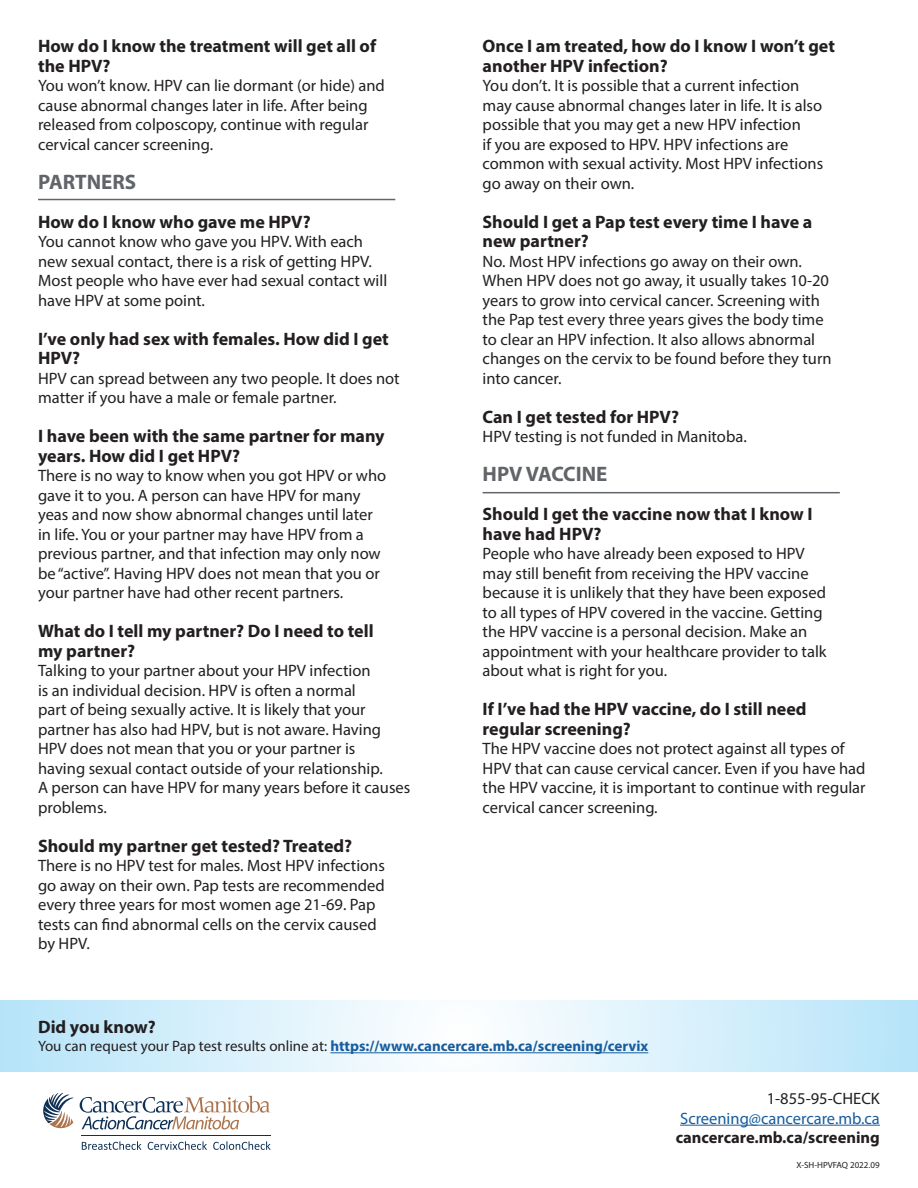
<style>
.page{position:relative;width:918px;height:1188px;background:#fff}
.page>*{position:absolute;margin:0;border:0;box-sizing:border-box;transform-origin:0 0}
.t1{font:700 21px "Myriad Pro";color:#616569}
.t2{font:700 18px/19.5px "Myriad Pro";color:#231f20}
.t3{font:16.5px/19.5px "Myriad Pro";color:#231f20}
.t4{font:16.5px "Myriad Pro";color:#175d9e}
.t5{font:700 16.5px "Myriad Pro";color:#231f20}
.t6{font:700 15px "Myriad Pro";color:#175d9e}
.t7{font:9px "Myriad Pro";color:#231f20}
.s1{font-weight:400;color:#231f20}
</style>
<div class="page">
<svg style="left:0;top:1000px;width:918px;height:71px"></svg>
<hr style="left:330px;top:1052px;width:318px;height:1px;background:#175d9e">
<svg style="left:43px;top:1093px;width:30px;height:35px"></svg>
<hr style="left:82px;top:1136px;width:189px;height:1px;background:#0e3054">
<svg style="left:80px;top:1096px;width:190px;height:33px"></svg>
<svg style="left:82px;top:1141px;width:59px;height:9px"></svg>
<svg style="left:148px;top:1141px;width:59px;height:9px"></svg>
<svg style="left:213px;top:1141px;width:58px;height:9px"></svg>
<hr style="left:680px;top:1125px;width:200px;height:1px;background:#175d9e">
<hr style="left:38px;top:199px;width:357px;height:1px;background:#616569">
<hr style="left:483px;top:492px;width:357px;height:1px;background:#616569">
<p class="t2" style="left:38px;top:36px;width:340px">How do I know the treatment will get all of the HPV?</p>
<p class="t3" style="left:38px;top:76px;width:348px">You won’t know. HPV can lie dormant (or hide) and cause abnormal changes later in life. After being released from colposcopy, continue with regular cervical cancer screening.</p>
<p class="t1" style="left:38px;top:168px;width:100px">PARTNERS</p>
<p class="t2" style="left:38px;top:211px;width:274px">How do I know who gave me HPV?</p>
<p class="t3" style="left:38px;top:232px;width:351px">You cannot know who gave you HPV. With each new sexual contact, there is a risk of getting HPV.<br>Most people who have ever had sexual contact will have HPV at some point.</p>
<p class="t2" style="left:38px;top:328px;width:352px">I’ve only had sex with females. How did I get<br>HPV?</p>
<p class="t3" style="left:38px;top:368px;width:363px">HPV can spread between any two people. It does not matter if you have a male or female partner.</p>
<p class="t2" style="left:38px;top:426px;width:348px">I have been with the same partner for many years. How did I get HPV?</p>
<p class="t3" style="left:38px;top:466px;width:350px">There is no way to know when you got HPV or who gave it to you. A person can have HPV for many yeas and now show abnormal changes until later in life. You or your partner may have HPV from a previous partner, and that infection may only now be “active”. Having HPV does not mean that you or your partner have had other recent partners.</p>
<p class="t2" style="left:38px;top:621px;width:337px">What do I tell my partner? Do I need to tell my partner?</p>
<p class="t3" style="left:38px;top:661px;width:374px">Talking to your partner about your HPV infection<br>is an individual decision. HPV is often a normal<br>part of being sexually active. It is likely that your partner has also had HPV, but is not aware. Having HPV does not mean that you or your partner is<br>having sexual contact outside of your relationship.<br>A person can have HPV for many years before it causes problems.</p>
<p class="t2" style="left:38px;top:835px;width:316px">Should my partner get tested? Treated?</p>
<p class="t3" style="left:38px;top:856px;width:348px">There is no HPV test for males. Most HPV infections go away on their own. Pap tests are recommended every three years for most women age 21-69. Pap tests can find abnormal cells on the cervix caused by HPV.</p>
<p class="t2" style="left:483px;top:36px;width:354px">Once I am treated, how do I know I won’t get another HPV infection?</p>
<p class="t3" style="left:483px;top:76px;width:342px">You don’t. It is possible that a current infection may cause abnormal changes later in life. It is also possible that you may get a new HPV infection<br>if you are exposed to HPV. HPV infections are common with sexual activity. Most HPV infections go away on their own.</p>
<p class="t2" style="left:483px;top:211px;width:331px">Should I get a Pap test every time I have a new partner?</p>
<p class="t3" style="left:483px;top:251px;width:351px">No. Most HPV infections go away on their own.<br>When HPV does not go away, it usually takes 10-20 years to grow into cervical cancer. Screening with the Pap test every three years gives the body time to clear an HPV infection. It also allows abnormal changes on the cervix to be found before they turn into cancer.</p>
<p class="t2" style="left:483px;top:406px;width:198px">Can I get tested for HPV?</p>
<p class="t3" style="left:483px;top:427px;width:266px">HPV testing is not funded in Manitoba.</p>
<p class="t1" style="left:483px;top:461px;width:126px">HPV VACCINE</p>
<p class="t2" style="left:483px;top:504px;width:332px">Should I get the vaccine now that I know I have had HPV?</p>
<p class="t3" style="left:483px;top:544px;width:346px">People who have already been exposed to HPV may still benefit from receiving the HPV vaccine because it is unlikely that they have been exposed to all types of HPV covered in the vaccine. Getting the HPV vaccine is a personal decision. Make an appointment with your healthcare provider to talk about what is right for you.</p>
<p class="t2" style="left:483px;top:699px;width:326px">If I’ve had the HPV vaccine, do I still need regular screening?</p>
<p class="t3" style="left:483px;top:739px;width:385px">The HPV vaccine does not protect against all types of HPV that can cause cervical cancer. Even if you have had the HPV vaccine, it is important to continue with regular cervical cancer screening.</p>
<p class="t2" style="left:38px;top:1017px;width:119px">Did you know?</p>
<p class="t6" style="left:38px;top:1036px;width:612px"><span class="s1">You can request your Pap test results online at:</span> https://www.cancercare.mb.ca/screening/cervix</p>
<p class="t3" style="left:767px;top:1088px;width:115px">1-855-95-CHECK</p>
<p class="t4" style="left:680px;top:1108px;width:201px">Screening@cancercare.mb.ca</p>
<p class="t5" style="left:676px;top:1127px;width:206px">cancercare.mb.ca/screening</p>
<p class="t7" style="left:796px;top:1159px;width:85px">X-SH-HPVFAQ 2022.09</p>
</div>
